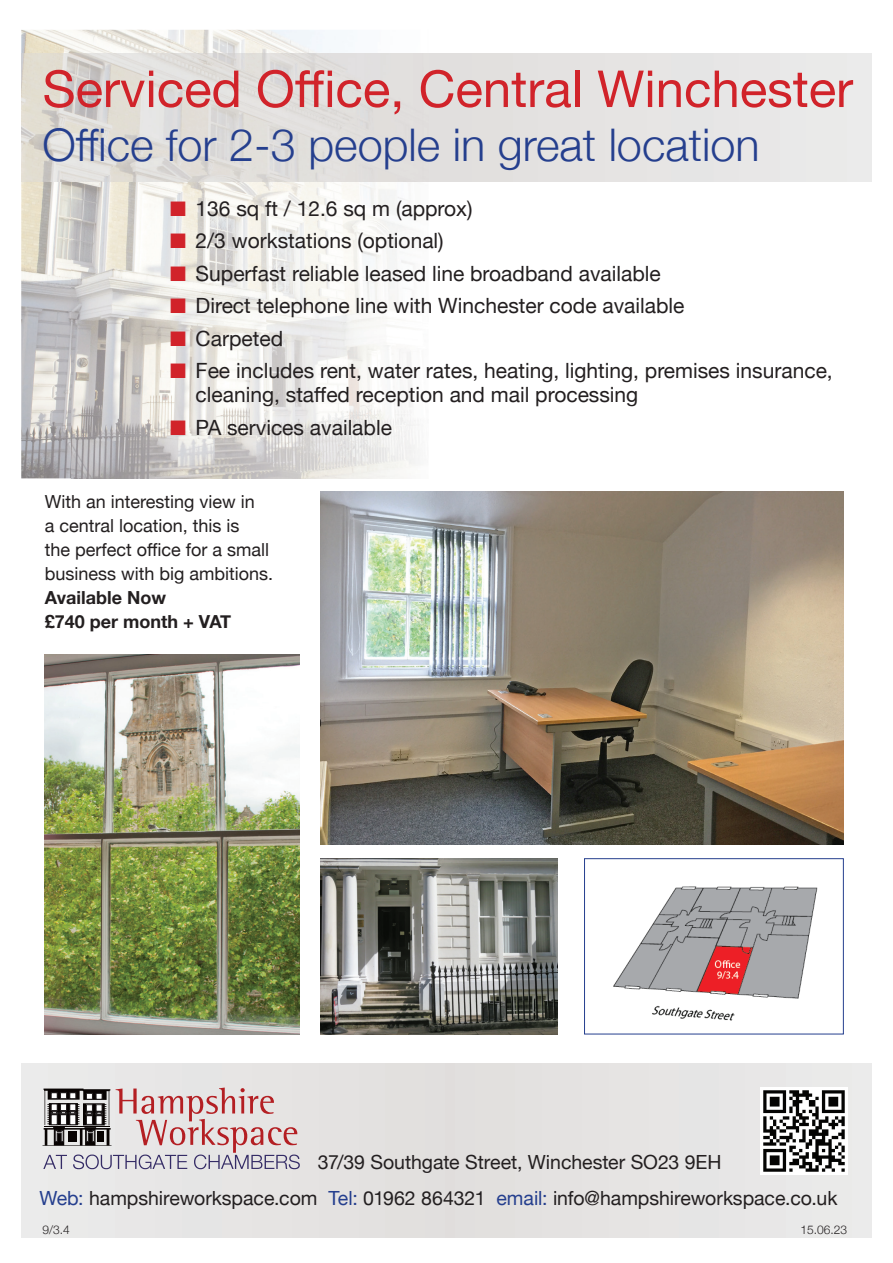
<style>
.page{position:relative;width:893px;height:1263px;background:#fff}
.page>*{position:absolute;margin:0;border:0;box-sizing:border-box;transform-origin:0 0}
.t1{font:51px "Helvetica Neue";color:#d1232a}
.t2{font:300 45px "Helvetica Neue";color:#253f8e}
.t3{font:21px/24px "Helvetica Neue";color:#231f20}
.t4{font:19.5px/36.5px "Helvetica Neue";letter-spacing:-.005em;color:#231f20}
.t5{font:18px/24px "Helvetica Neue";color:#231f20}
.t6{font:700 18px/24px "Helvetica Neue";color:#231f20}
.t7{font:300 12px "Helvetica Neue";color:#231f20}
.s1{color:#d1232a}
.s2{color:#253f8e}
</style>
<div class="page">
<img style="left:21px;top:30px;width:323px;height:23px">
<img style="left:21px;top:181px;width:51px;height:297px">
<img style="left:72px;top:181px;width:356px;height:297px">
<img style="left:320px;top:491px;width:524px;height:353px">
<img style="left:613px;top:886px;width:205px;height:135px">
<div style="left:584px;top:858px;width:260px;height:176px;border:1px solid #253f8e"></div>
<img style="left:21px;top:53px;width:407px;height:128px">
<div style="left:21px;top:1063px;width:851px;height:174px;background:#e5e4e3"></div>
<svg style="left:43px;top:1087px;width:257px;height:82px"></svg>
<img style="left:760px;top:1087px;width:87px;height:87px">
<img style="left:45px;top:654px;width:255px;height:380px">
<img style="left:320px;top:858px;width:237px;height:176px">
<h1 class="t1" style="left:43px;top:52px;width:812px">Serviced Office, Central Winchester</h1>
<h2 class="t2" style="left:43px;top:109px;width:718px">Office for 2-3 people in great location</h2>
<p class="t3" style="left:170px;top:197px;width:304px"><span class="s1">■</span> 136 sq ft / 12.6 sq m (approx)</p>
<p class="t3" style="left:170px;top:230px;width:275px"><span class="s1">■</span> 2/3 workstations (optional)</p>
<p class="t3" style="left:170px;top:262px;width:492px"><span class="s1">■</span> Superfast reliable leased line broadband available</p>
<p class="t3" style="left:170px;top:295px;width:516px"><span class="s1">■</span> Direct telephone line with Winchester code available</p>
<p class="t3" style="left:170px;top:327px;width:115px"><span class="s1">■</span> Carpeted</p>
<p class="t3" style="left:196px;top:360px;width:639px;text-indent:-26px"><span class="s1">■</span> Fee includes rent, water rates, heating, lighting, premises insurance, cleaning, staffed reception and mail processing</p>
<p class="t3" style="left:170px;top:416px;width:223px"><span class="s1">■</span> PA services available</p>
<p class="t5" style="left:45px;top:491px;width:230px">With an interesting view in<br>a central location, this is<br>the perfect office for a small business with big ambitions.</p>
<p class="t6" style="left:45px;top:586px;width:188px">Available Now<br>£740 per month + VAT</p>
<p class="t4" style="left:39px;top:1144px;width:800px;text-indent:278px">37/39 Southgate Street, Winchester SO23 9EH<br><span class="s2">Web:</span> hampshireworkspace.com <span class="s2">Tel:</span> 01962 864321 <span class="s2">email:</span> info@hampshireworkspace.co.uk</p>
<p class="t7" style="left:43px;top:1220px;width:29px">9/3.4</p>
<p class="t7" style="left:801px;top:1220px;width:48px">15.06.23</p>
</div>
